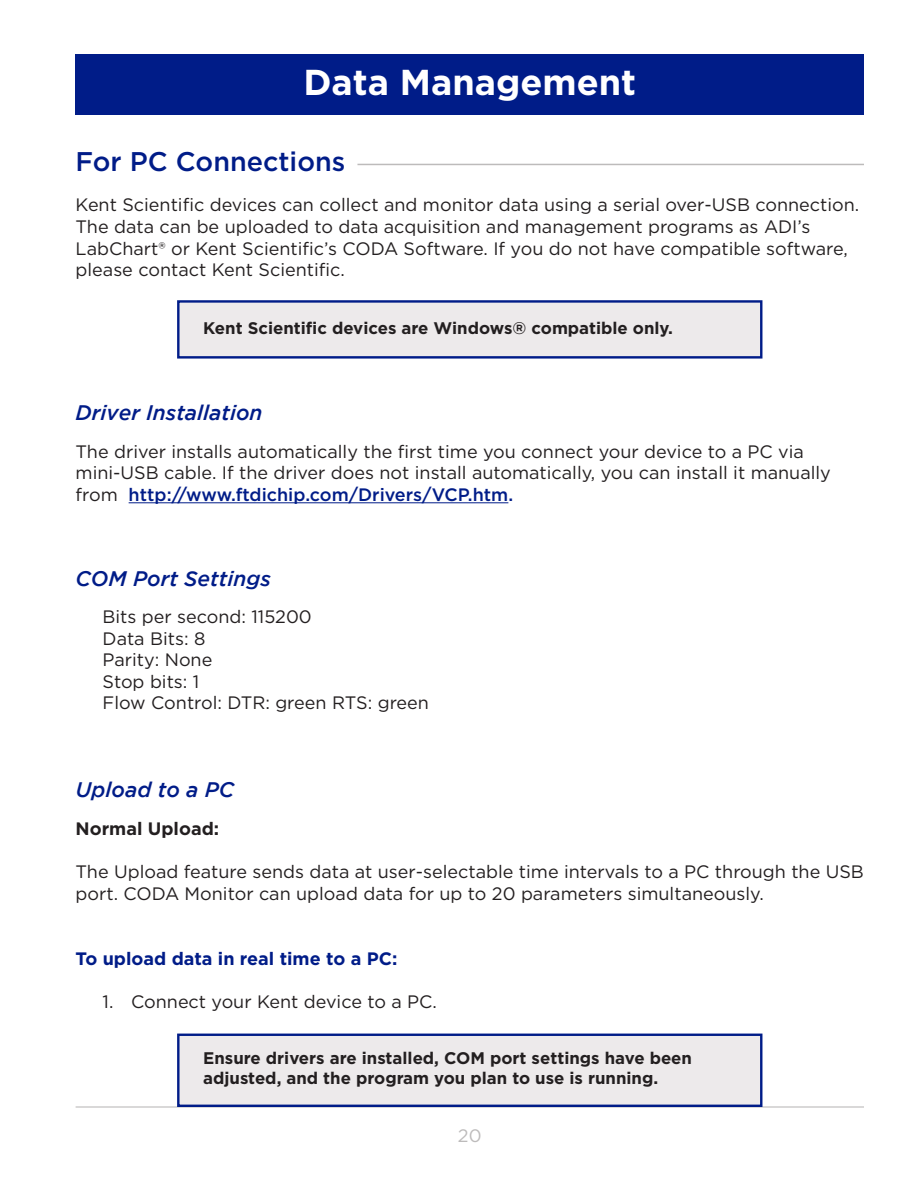
<style>
.page{position:relative;width:918px;height:1188px;background:#fff}
.page>*{position:absolute;margin:0;border:0;box-sizing:border-box;transform-origin:0 0}
.t1{font:700 36px "Gotham";color:#fff}
.t2{font:500 27px "Gotham";color:#001c88}
.t3{font:italic 500 21px "Gotham";color:#001c88}
.t4{font:18px/21.6px "Gotham";color:#231f20}
.t5{font:700 18px "Gotham";color:#001c88}
.t6{font:700 18px "Gotham";color:#231f20}
.t7{font:18px "Gotham";color:#bdbbbb}
.t8{font:700 16.8px/20.1px "Gotham";color:#231f20}
.s1{font-weight:500;color:#001c88}
</style>
<div class="page">
<hr style="left:76px;top:1106px;width:788px;height:2px;background:#bdbbbb">
<div style="left:76px;top:54px;width:788px;height:60px;background:#001c88"></div>
<hr style="left:357px;top:164px;width:507px;height:1px;background:#bdbbbb">
<div style="left:177px;top:300px;width:585px;height:59px;background:#edeaeb;border:2px solid #001c88"></div>
<hr style="left:129px;top:502px;width:379px;height:1px;background:#001c88">
<div style="left:177px;top:1034px;width:585px;height:73px;background:#edeaeb;border:2px solid #001c88"></div>
<p class="t1" style="left:303px;top:61px;width:334px">Data Management</p>
<p class="t2" style="left:76px;top:144px;width:271px">For PC Connections</p>
<p class="t4" style="left:76px;top:194px;width:785px">Kent Scientific devices can collect and monitor data using a serial over-USB connection.<br>The data can be uploaded to data acquisition and management programs as ADI’s LabChart® or Kent Scientific’s CODA Software. If you do not have compatible software, please contact Kent Scientific.</p>
<p class="t8" style="left:203px;top:317px;width:471px">Kent Scientific devices are Windows® compatible only.</p>
<p class="t3" style="left:76px;top:401px;width:188px">Driver Installation</p>
<p class="t4" style="left:76px;top:440px;width:730px">The driver installs automatically the first time you connect your device to a PC via</p>
<p class="t4" style="left:76px;top:462px;width:757px">mini-USB cable. If the driver does not install automatically, you can install it manually from <span class="s1">http://www.ftdichip.com/Drivers/VCP.htm.</span></p>
<p class="t3" style="left:76px;top:566px;width:197px">COM Port Settings</p>
<p class="t4" style="left:103px;top:605px;width:211px">Bits per second: 115200</p>
<p class="t4" style="left:103px;top:627px;width:104px">Data Bits: 8</p>
<p class="t4" style="left:103px;top:649px;width:111px">Parity: None</p>
<p class="t4" style="left:103px;top:670px;width:98px">Stop bits: 1</p>
<p class="t4" style="left:103px;top:692px;width:328px">Flow Control: DTR: green RTS: green</p>
<p class="t3" style="left:76px;top:778px;width:160px">Upload to a PC</p>
<p class="t6" style="left:76px;top:818px;width:145px">Normal Upload:</p>
<p class="t4" style="left:76px;top:861px;width:790px">The Upload feature sends data at user-selectable time intervals to a PC through the USB port. CODA Monitor can upload data for up to 20 parameters simultaneously.</p>
<p class="t5" style="left:76px;top:948px;width:323px">To upload data in real time to a PC:</p>
<p class="t4" style="left:103px;top:990px;width:336px">1. Connect your Kent device to a PC.</p>
<p class="t8" style="left:203px;top:1047px;width:490px">Ensure drivers are installed, COM port settings have been adjusted, and the program you plan to use is running.</p>
<p class="t7" style="left:458px;top:1124px;width:25px">20</p>
</div>
